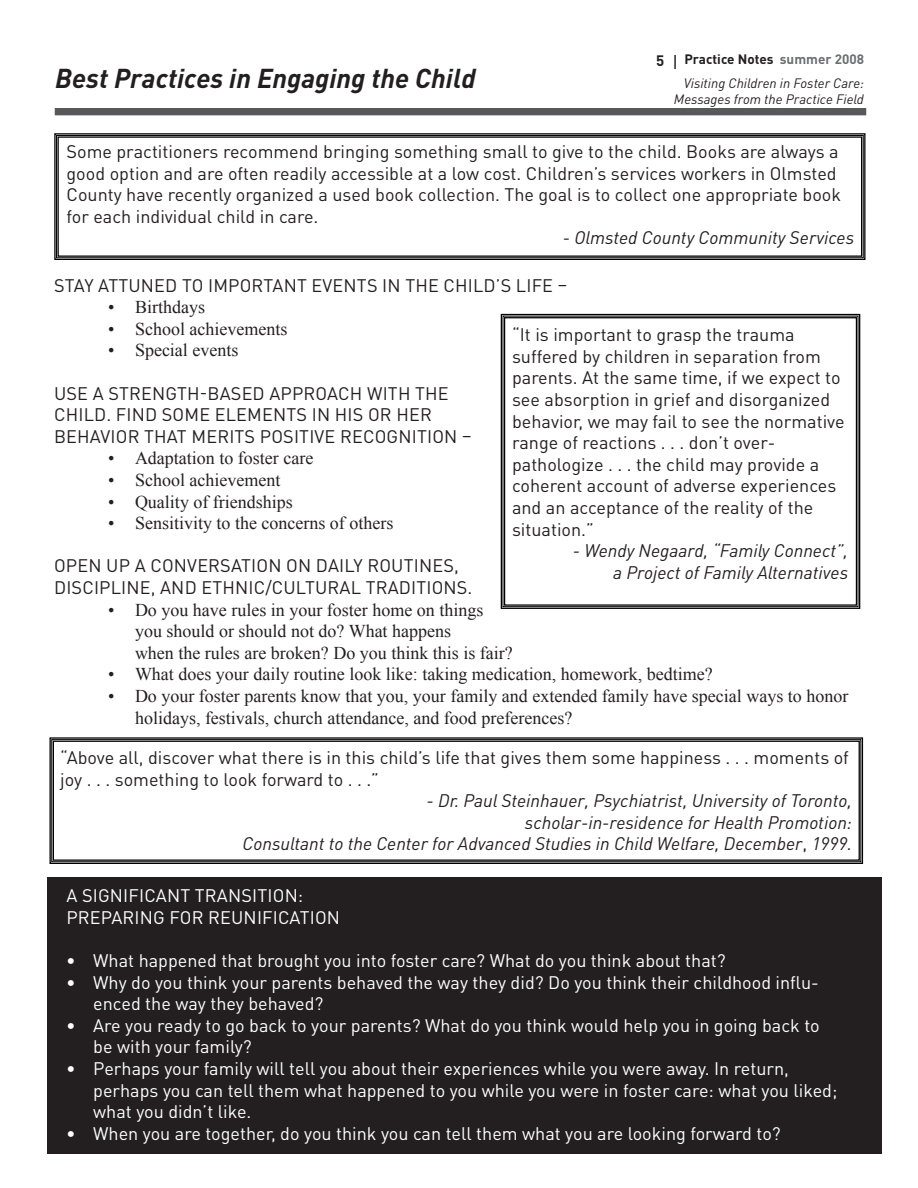
<style>
.page{position:relative;width:918px;height:1188px;background:#fff}
.page>*{position:absolute;margin:0;border:0;box-sizing:border-box;transform-origin:0 0}
.t1{font:italic 700 27px "DINOT";color:#231f20}
.t2{font:18px/21.6px "DINOT";color:#231f20}
.t3{font:18px/21.6px "DINOT";color:#fff}
.t4{font:18px/21.6px "Times New Roman";color:#231f20}
.t5{font:italic 18px/21.6px "DINOT";color:#231f20;text-align:right}
.t6{font:700 15px "DINOT";color:#231f20}
.t7{font:italic 13.5px/23.7px "DINOT";color:#231f20}
.s1{font-weight:700;font-style:normal}
.s2{font-weight:700;font-style:normal;color:#6c6d70}
.s3{font-family:"Trebuchet MS"}
.s4{font-style:normal}
</style>
<div class="page">
<hr style="left:81px;top:110px;width:782px;height:4px;background:#58595b">
<div style="left:55px;top:108px;width:811px;height:7px;border:2px solid #57585a"></div>
<div style="left:47px;top:878px;width:835px;height:276px;background:#231f20"></div>
<svg style="left:49px;top:737px;width:815px;height:127px"></svg>
<div style="left:51px;top:739px;width:810px;height:123px;border:1px solid #000"></div>
<div style="left:53px;top:741px;width:807px;height:120px;border:1px solid #000"></div>
<svg style="left:500px;top:313px;width:361px;height:296px"></svg>
<div style="left:504px;top:317px;width:353px;height:289px;border:1px solid #000"></div>
<svg style="left:54px;top:133px;width:812px;height:127px"></svg>
<div style="left:57px;top:136px;width:805px;height:121px;border:1px solid #000"></div>
<p class="t1" style="left:55px;top:60px;width:422px">Best Practices in Engaging the Child</p>
<p class="t7" style="left:684px;top:47px;width:182px"><span class="s1">Practice Notes</span> <span class="s2">summer 2008<br></span>Visiting Children in Foster Care:</p>
<p class="t7" style="left:674px;top:87px;width:192px">Messages from the Practice Field</p>
<p class="t6" style="left:656px;top:51px;width:25px">5 <span class="s3">|</span></p>
<p class="t2" style="left:67px;top:140px;width:776px">Some practitioners recommend bringing something small to give to the child. Books are always a good option and are often readily accessible at a low cost. Children’s services workers in Olmsted County have recently organized a used book collection. The goal is to collect one appropriate book for each individual child in care.</p>
<p class="t5" style="left:563px;top:226px;width:293px">- Olmsted County Community Services</p>
<p class="t2" style="left:54px;top:274px;width:514px">Stay attuned to important events in the child’s life –</p>
<p class="t4" style="left:108px;top:296px;width:99px">• Birthdays</p>
<p class="t4" style="left:108px;top:318px;width:181px">• School achievements</p>
<p class="t4" style="left:108px;top:339px;width:132px">• Special events</p>
<p class="t2" style="left:54px;top:382px;width:419px">Use a strength-based approach with the child. Find some elements in his or her behavior that merits positive recognition –</p>
<p class="t4" style="left:108px;top:447px;width:207px">• Adaptation to foster care</p>
<p class="t4" style="left:108px;top:469px;width:174px">• School achievement</p>
<p class="t4" style="left:108px;top:491px;width:186px">• Quality of friendships</p>
<p class="t4" style="left:108px;top:512px;width:287px">• Sensitivity to the concerns of others</p>
<p class="t2" style="left:54px;top:554px;width:12px">Ope</p>
<p class="t2" style="left:512px;top:323px;width:334px">“It is important to grasp the trauma suffered by children in separation from parents. At the same time, if we expect to see absorption in grief and disorganized behavior, we may fail to see the normative range of reactions . . . don’t over&shy;pathologize . . . the child may provide a coherent account of adverse experiences and an acceptance of the reality of the situation.”</p>
<p class="t5" style="left:573px;top:539px;width:277px">- Wendy Negaard, “Family Connect”, a Project of Family Alternatives</p>
<p class="t2" style="left:54px;top:554px;width:420px;text-indent:34px">n up a conversation on daily routines, discipline, and ethnic/cultural traditions.</p>
<p class="t4" style="left:135px;top:599px;width:379px;text-indent:-27px">• Do you have rules in your foster home on things you should or should not do? What happens<br>when the rules are broken? Do you think this is fair?</p>
<p class="t4" style="left:108px;top:663px;width:606px">• What does your daily routine look like: taking medication, homework, bedtime?</p>
<p class="t4" style="left:135px;top:685px;width:715px;text-indent:-27px">• Do your foster parents know that you, your family and extended family have special ways to honor holidays, festivals, church attendance, and food preferences?</p>
<p class="t2" style="left:60px;top:746px;width:790px">“Above all, discover what there is in this child’s life that gives them some happiness . . . moments of joy . . . something to look forward to . . .”</p>
<p class="t5" style="left:427px;top:789px;width:427px">- Dr. Paul Steinhauer, Psychiatrist, University of Toronto,</p>
<p class="t5" style="left:525px;top:811px;width:329px">scholar-in-residence for Health Promotion:</p>
<p class="t5" style="left:242px;top:832px;width:611px">Consultant to the Center for Advanced Studies in Child Welfare, December<span class="s4">,</span> 1999.</p>
<p class="t3" style="left:66px;top:884px;width:238px">A Significant Transition:</p>
<p class="t3" style="left:66px;top:906px;width:275px">Preparing for Reunification</p>
<p class="t3" style="left:66px;top:949px;width:661px">• What happened that brought you into foster care? What do you think about that?</p>
<p class="t3" style="left:93px;top:971px;width:727px;text-indent:-27px">• Why do you think your parents behaved the way they did? Do you think their childhood influ&shy;enced the way they behaved?</p>
<p class="t3" style="left:93px;top:1014px;width:728px;text-indent:-27px">• Are you ready to go back to your parents? What do you think would help you in going back to be with your family?</p>
<p class="t3" style="left:93px;top:1057px;width:746px;text-indent:-27px">• Perhaps your family will tell you about their experiences while you were away. I n return, perhaps you can tell them what happened to you while you were in foster care: what you liked; what you didn’t like.</p>
<p class="t3" style="left:66px;top:1122px;width:716px">• When you are together, do you think you can tell them what you are looking forward to?</p>
</div>
